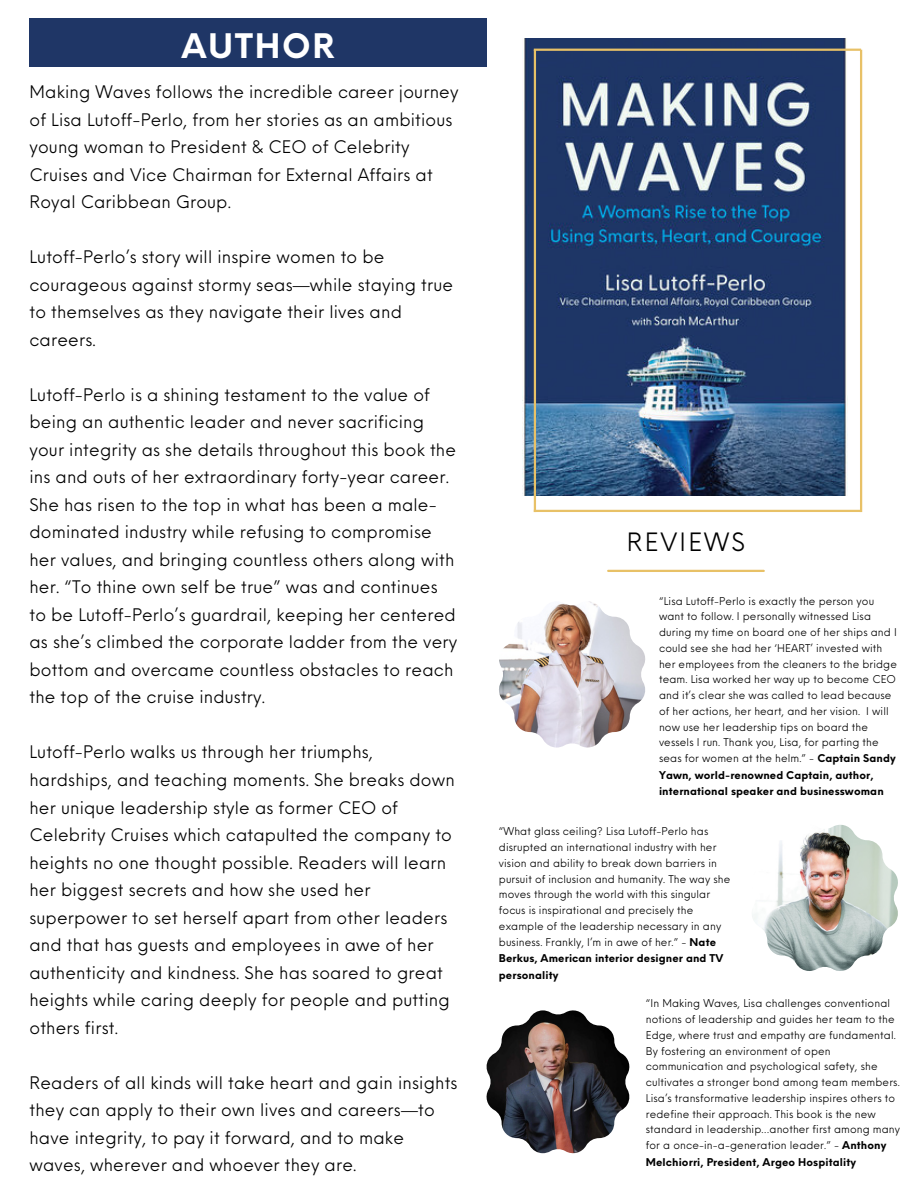
<style>
.page{position:relative;width:918px;height:1188px;background:#fff}
.page>*{position:absolute;margin:0;border:0;box-sizing:border-box;transform-origin:0 0}
.t1{font:700 33px "Neue Einstellung";letter-spacing:.05em;color:#fff}
.t2{font:24.6px "Neue Einstellung";letter-spacing:.09em;color:#000}
.t3{font:16.95px/27.5px "Neue Einstellung";letter-spacing:.01em;color:#000}
.t4{font:10.5px/15.9px "Neue Einstellung";letter-spacing:.01em;color:#000}
.s1{font-weight:700}
</style>
<div class="page">
<img style="left:522px;top:38px;width:325px;height:458px">
<hr style="left:608px;top:570px;width:156px;height:2px;background:#e8c167">
<div style="left:29px;top:19px;width:458px;height:48px;background:#1f3666"></div>
<hr style="left:534px;top:49px;width:327px;height:2px;background:#e8c167">
<hr style="left:534px;top:510px;width:327px;height:2px;background:#e8c167">
<hr style="left:534px;top:50px;width:2px;height:462px;background:#e8c167">
<hr style="left:860px;top:50px;width:2px;height:462px;background:#e8c167">
<img style="left:487px;top:1010px;width:142px;height:143px">
<img style="left:499px;top:601px;width:146px;height:147px">
<img style="left:752px;top:825px;width:146px;height:146px">
<p class="t1" style="left:181px;top:16px;width:155px">AUTHOR</p>
<h3 class="t3" style="left:29px;top:76px;width:431px">Making Waves follows the incredible career journey of Lisa Lutoff-Perlo, from her stories as an ambitious young woman to President &amp; CEO of Celebrity Cruises and Vice Chairman for External Affairs at Royal Caribbean Group.</h3>
<h3 class="t3" style="left:29px;top:242px;width:425px">Lutoff-Perlo’s story will inspire women to be courageous against stormy seas—while staying true to themselves as they navigate their lives and careers.</h3>
<p class="t3" style="left:29px;top:379px;width:429px">Lutoff-Perlo is a shining testament to the value of being an authentic leader and never sacrificing your integrity as she details throughout this book the ins and outs of her extraordinary forty-year career.<br>She has risen to the top in what has been a male&shy;dominated industry while refusing to compromise her values, and bringing countless others along with her. “To thine own self be true” was and continues to be Lutoff-Perlo’s guardrail, keeping her centered as she’s climbed the corporate ladder from the very bottom and overcame countless obstacles to reach the top of the cruise industry.</p>
<p class="t3" style="left:29px;top:737px;width:427px">Lutoff-Perlo walks us through her triumphs, hardships, and teaching moments. She breaks down her unique leadership style as former CEO of Celebrity Cruises which catapulted the company to heights no one thought possible. Readers will learn her biggest secrets and how she used her superpower to set herself apart from other leaders and that has guests and employees in awe of her authenticity and kindness. She has soared to great heights while caring deeply for people and putting others first.</p>
<p class="t3" style="left:29px;top:1067px;width:430px">Readers of all kinds will take heart and gain insights they can apply to their own lives and careers—to have integrity, to pay it forward, and to make waves, wherever and whoever they are.</p>
<h3 class="t2" style="left:627px;top:520px;width:119px">REVIEWS</h3>
<p class="t4" style="left:659px;top:592px;width:240px">“Lisa Lutoff-Perlo is exactly the person you want to follow. I personally witnessed Lisa during my time on board one of her ships and I could see she had her ‘HEART’ invested with her employees from the cleaners to the bridge team. Lisa worked her way up to become CEO and it’s clear she was called to lead because of her actions, her heart, and her vision. I will now use her leadership tips on board the vessels I run. Thank you, Lisa, for parting the seas for women at the helm.” - <span class="s1">Captain Sandy Yawn, world-renowned Captain, author, international speaker and businesswoman</span></p>
<h2 class="t4" style="left:499px;top:823px;width:233px">“What glass ceiling? Lisa Lutoff-Perlo has disrupted an international industry with her vision and ability to break down barriers in pursuit of inclusion and humanity. The way she moves through the world with this singular focus is inspirational and precisely the example of the leadership necessary in any business. Frankly, I’m in awe of her.” - <span class="s1">Nate Berkus, American interior designer and TV personality</span></h2>
<p class="t4" style="left:646px;top:995px;width:256px">“In Making Waves, Lisa challenges conventional notions of leadership and guides her team to the Edge, where trust and empathy are fundamental.<br>By fostering an environment of open communication and psychological safety, she cultivates a stronger bond among team members.<br>Lisa’s transformative leadership inspires others to redefine their approach. This book is the new standard in leadership…another first among many for a once-in-a-generation leader.” - <span class="s1">Anthony Melchiorri, President, Argeo Hospitality</span></p>
</div>
